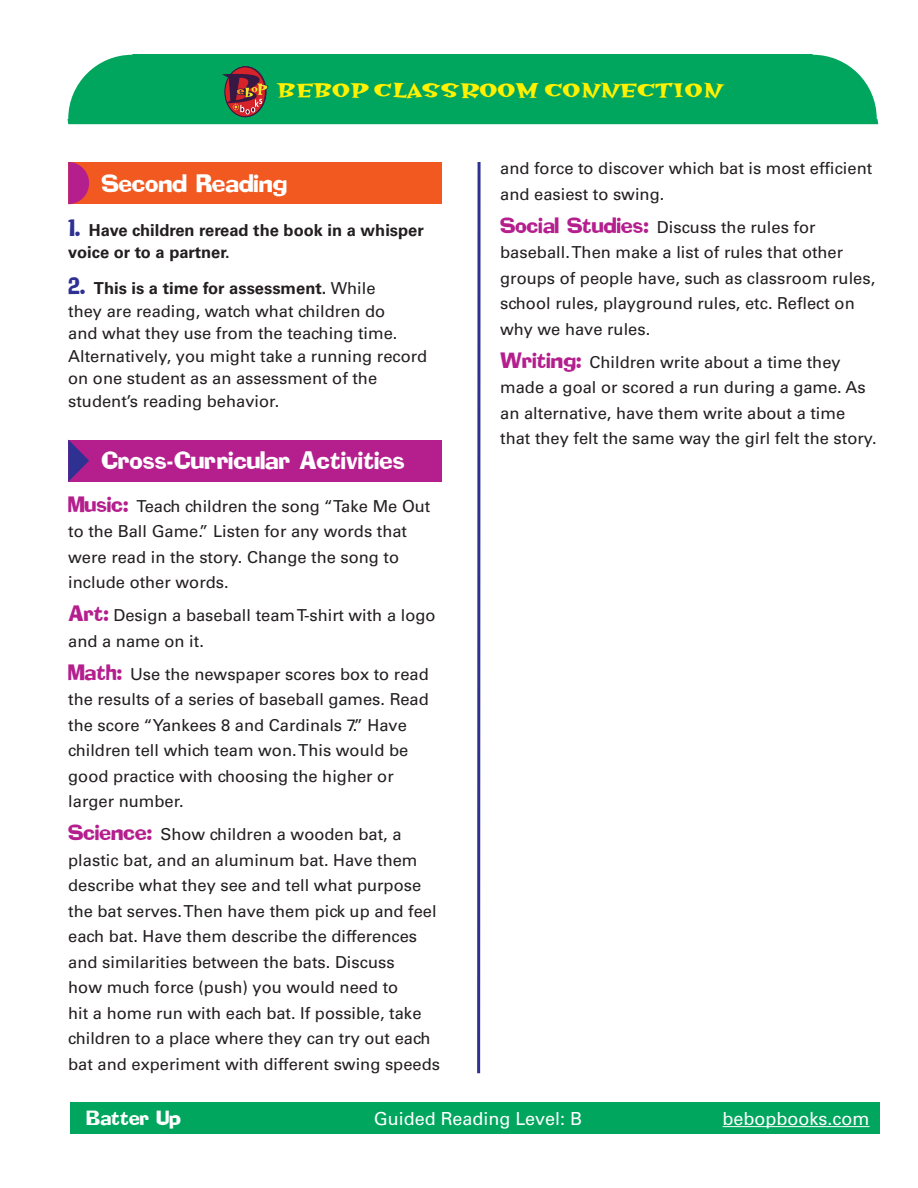
<style>
.page{position:relative;width:918px;height:1188px;background:#fff}
.page>*{position:absolute;margin:0;border:0;box-sizing:border-box;transform-origin:0 0}
.t1{font:22.5px "Hotsy Totsy Bold Mv B";color:#fff101}
.t2{font:22.2px "Addled";color:#fff}
.t3{font:18px "Univers";color:#fff}
.t4{font:18px "Addled";color:#fff}
.t5{font:16.5px/25.5px "Univers";color:#231f20}
.t6{font:700 16.5px/22.5px "Univers";color:#231f20}
.s1{font-family:"Addled";font-weight:400;font-size:21px;color:#2e3092}
.s2{font-family:"Addled";font-size:21px;color:#2e3092}
.s3{font-weight:700}
.s4{font-family:"Addled";font-size:19.5px;color:#b41e8d}
</style>
<div class="page">
<div style="left:68px;top:54px;width:810px;height:70px;background:#00a65e"></div>
<div style="left:68px;top:162px;width:374px;height:42px;background:#f15921"></div>
<svg style="left:68px;top:162px;width:21px;height:42px"></svg>
<div style="left:68px;top:440px;width:374px;height:42px;background:#b41e8d"></div>
<svg style="left:68px;top:440px;width:21px;height:42px"></svg>
<svg style="left:477px;top:162px;width:4px;height:911px;background:#6163ac"></svg>
<div style="left:70px;top:1102px;width:810px;height:31px;background:#00a65e"></div>
<hr style="left:723px;top:1126px;width:147px;height:1px;background:#fff">
<svg style="left:225px;top:67px;width:40px;height:50px"></svg>
<div style="left:224px;top:66px;width:42px;height:51px;border:1px solid #371845;border-radius:50%"></div>
<svg style="left:222px;top:74px;width:46px;height:40px;background:#784b43"></svg>
<h1 class="t1" style="left:277px;top:79px;width:447px">BEBOP CLASSROOM CONNECTION</h1>
<h2 class="t2" style="left:102px;top:174px;width:187px">Second Reading</h2>
<p class="t6" style="left:68px;top:219px;width:357px"><span class="s1">1.</span> Have children reread the book in a whisper voice or to a partner.</p>
<p class="t5" style="left:68px;top:277px;width:361px;line-height:22.5px"><span class="s2">2.</span> <span class="s3">This is a time for assessment.</span> While<br>they are reading, watch what children do<br>and what they use from the teaching time.<br>Alternatively, you might take a running record on one student as an assessment of the student’s reading behavior.</p>
<h2 class="t2" style="left:102px;top:452px;width:305px">Cross-Curricular Activities</h2>
<p class="t5" style="left:68px;top:493px;width:364px"><span class="s4">Music:</span> Teach children the song “Take Me Out to the Ball Game.” Listen for any words that were read in the story. Change the song to include other words.</p>
<p class="t5" style="left:68px;top:603px;width:369px"><span class="s4">Art:</span> Design a baseball team T-shirt with a logo and a name on it.</p>
<p class="t5" style="left:68px;top:661px;width:362px"><span class="s4">Math:</span> Use the newspaper scores box to read the results of a series of baseball games. Read the score “Yankees 8 and Cardinals 7.” Have children tell which team won. This would be good practice with choosing the higher or larger number.</p>
<p class="t5" style="left:68px;top:822px;width:373px"><span class="s4">Science:</span> Show children a wooden bat, a plastic bat, and an aluminum bat. Have them describe what they see and tell what purpose the bat serves. Then have them pick up and feel each bat. Have them describe the differences and similarities between the bats. Discuss<br>how much force (push) you would need to<br>hit a home run with each bat. If possible, take children to a place where they can try out each bat and experiment with different swing speeds</p>
<p class="t5" style="left:500px;top:156px;width:374px">and force to discover which bat is most efficient and easiest to swing.</p>
<p class="t5" style="left:500px;top:214px;width:377px"><span class="s4">Social Studies:</span> Discuss the rules for baseball. Then make a list of rules that other groups of people have, such as classroom rules, school rules, playground rules, etc. Reflect on why we have rules.</p>
<p class="t5" style="left:500px;top:349px;width:378px"><span class="s4">Writing:</span> Children write about a time they made a goal or scored a run during a game. As an alternative, have them write about a time that they felt the same way the girl felt the story.</p>
<p class="t4" style="left:87px;top:1110px;width:96px">Batter Up</p>
<p class="t3" style="left:374px;top:1108px;width:210px">Guided Reading Level: B</p>
<p class="t3" style="left:723px;top:1108px;width:148px">bebopbooks.com</p>
</div>
